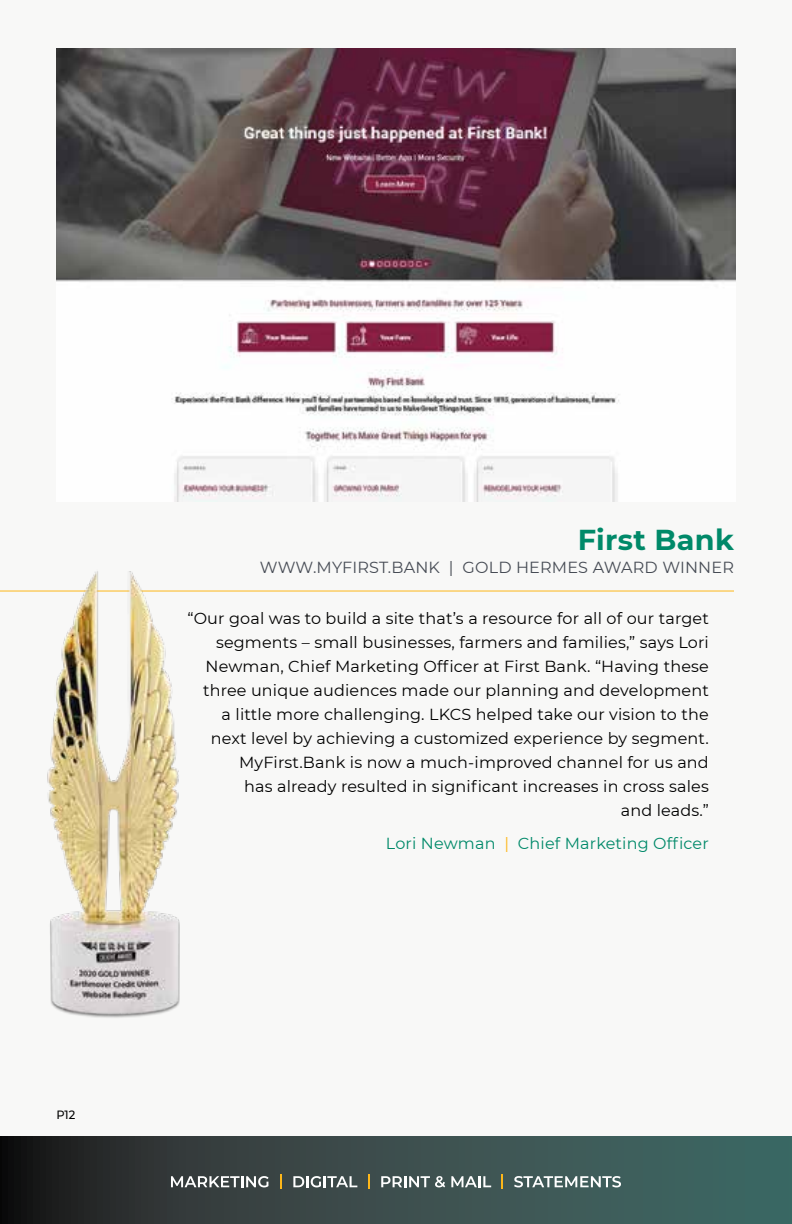
<style>
.page{position:relative;width:792px;height:1224px;background:#fff}
.page>*{position:absolute;margin:0;border:0;box-sizing:border-box;transform-origin:0 0}
.t1{font:700 28.8px "Montserrat";letter-spacing:.01em;color:#008969}
.t2{font:16px/24px "Montserrat";letter-spacing:.01em;color:#000;text-align:right}
.t3{font:16px "Montserrat";letter-spacing:.01em;color:#474c55}
.t4{font:16px "Montserrat";letter-spacing:.01em;color:#008969}
.t5{font:500 12px "Montserrat";color:#000;scale:.95 1}
.s1{color:#fdb71a}
</style>
<div class="page">
<div style="left:0;top:0;width:792px;height:1136px;background:#f8f8f7"></div>
<svg style="left:0;top:1136px;width:792px;height:88px;background:#354847"></svg>
<svg style="left:171px;top:1176px;width:98px;height:11px"></svg>
<svg style="left:280px;top:1174px;width:2px;height:15px"></svg>
<svg style="left:293px;top:1176px;width:64px;height:11px"></svg>
<svg style="left:368px;top:1174px;width:2px;height:15px"></svg>
<svg style="left:381px;top:1176px;width:64px;height:11px"></svg>
<svg style="left:451px;top:1176px;width:40px;height:11px"></svg>
<svg style="left:502px;top:1174px;width:1px;height:15px"></svg>
<svg style="left:514px;top:1176px;width:107px;height:11px"></svg>
<hr style="left:0;top:591px;width:734px;height:1px;background:#fdb71a">
<img style="left:56px;top:49px;width:680px;height:453px">
<img style="left:18px;top:571px;width:187px;height:447px">
<p class="t5" style="left:56px;top:1106px;width:21px">P12</p>
<h1 class="t1" style="left:578px;top:519px;width:158px">First Bank</h1>
<p class="t3" style="left:260px;top:556px;width:476px">WWW.MYFIRST.BANK | GOLD HERMES AWARD WINNER</p>
<p class="t2" style="left:187px;top:605px;width:523px">“Our goal was to build a site that’s a resource for all of our target segments – small businesses, farmers and families,” says Lori Newman, Chief Marketing Officer at First Bank. “Having these three unique audiences made our planning and development<br>a little more challenging. LKCS helped take our vision to the next level by achieving a customized experience by segment.<br>MyFirst.Bank is now a much-improved channel for us and<br>has already resulted in significant increases in cross sales<br>and leads.”</p>
<p class="t4" style="left:386px;top:832px;width:324px">Lori Newman <span class="s1">|</span> Chief Marketing Officer</p>
</div>
